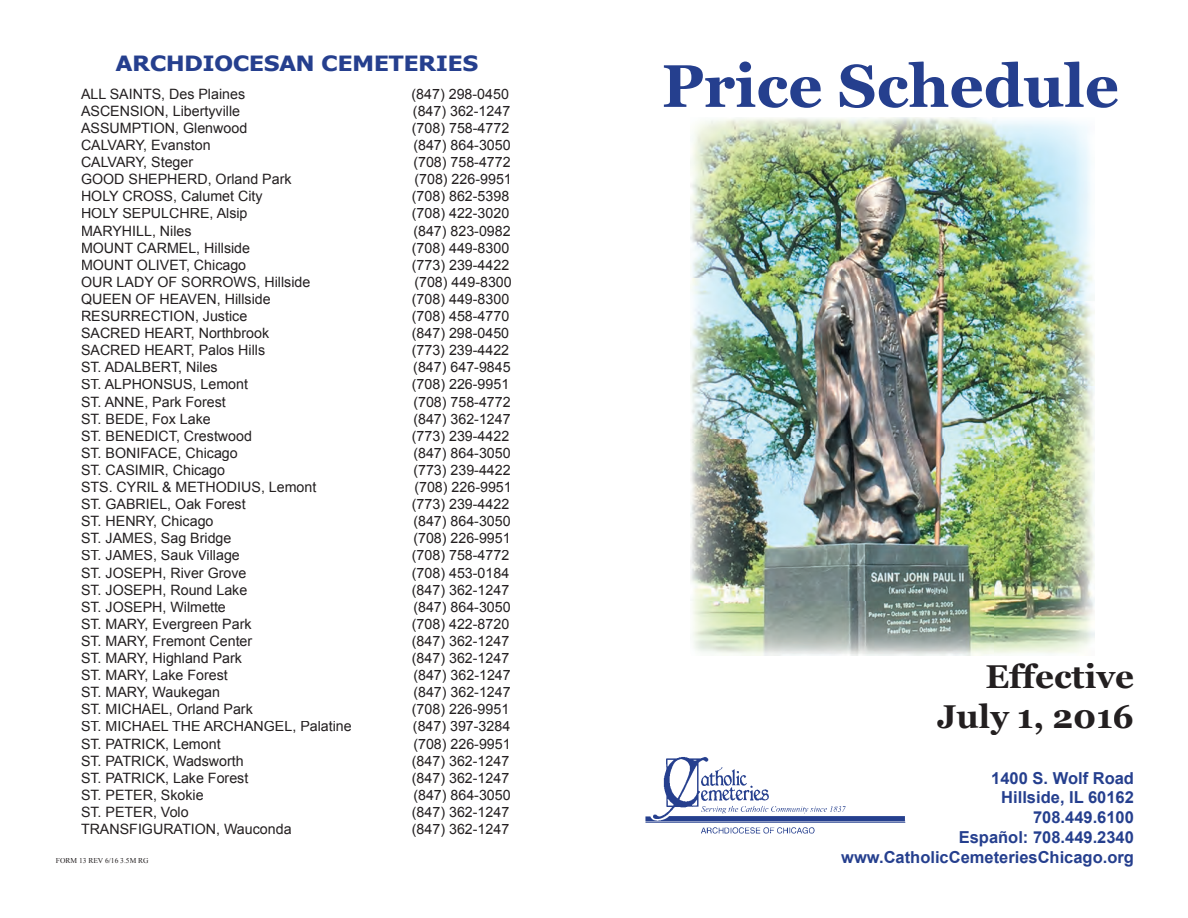
<style>
.page{position:relative;width:1188px;height:918px;background:#fff}
.page>*{position:absolute;margin:0;border:0;box-sizing:border-box;transform-origin:0 0}
.t1{font:700 60px "Georgia";color:#253f8e}
.t2{font:700 33px/39.6px "Georgia";color:#231f20;text-align:right}
.t3{font:700 21px "Tahoma";color:#253f8e;scale:1.15 1}
.t4{font:700 16.5px/19.8px "Arial";color:#253f8e;text-align:right}
.t5{font:14.25px "Arial";color:#231f20}
.t6{font:7.5px "Times New Roman";color:#231f20}
</style>
<div class="page">
<img style="left:645px;top:757px;width:261px;height:77px">
<img style="left:690px;top:117px;width:404px;height:539px">
<h3 class="t3" style="left:116px;top:48px;width:316px">ARCHDIOCESAN CEMETERIES</h3>
<p class="t5" style="left:81px;top:84px;width:166px">ALL SAINTS, Des Plaines</p>
<p class="t5" style="left:412px;top:84px;width:99px">(847) 298-0450</p>
<p class="t5" style="left:81px;top:101px;width:161px">ASCENSION, Libertyville</p>
<p class="t5" style="left:413px;top:101px;width:99px">(847) 362-1247</p>
<p class="t5" style="left:81px;top:119px;width:168px">ASSUMPTION, Glenwood</p>
<p class="t5" style="left:412px;top:119px;width:99px">(708) 758-4772</p>
<p class="t5" style="left:81px;top:136px;width:131px">CALVARY, Evanston</p>
<p class="t5" style="left:413px;top:136px;width:99px">(847) 864-3050</p>
<p class="t5" style="left:81px;top:153px;width:114px">CALVARY, Steger</p>
<p class="t5" style="left:413px;top:153px;width:99px">(708) 758-4772</p>
<p class="t5" style="left:81px;top:170px;width:212px">GOOD SHEPHERD, Orland Park</p>
<p class="t5" style="left:414px;top:170px;width:99px">(708) 226-9951</p>
<p class="t5" style="left:81px;top:187px;width:183px">HOLY CROSS, Calumet City</p>
<p class="t5" style="left:412px;top:187px;width:99px">(708) 862-5398</p>
<p class="t5" style="left:81px;top:204px;width:168px">HOLY SEPULCHRE, Alsip</p>
<p class="t5" style="left:412px;top:204px;width:99px">(708) 422-3020</p>
<p class="t5" style="left:81px;top:221px;width:112px">MARYHILL, Niles</p>
<p class="t5" style="left:413px;top:221px;width:99px">(847) 823-0982</p>
<p class="t5" style="left:81px;top:238px;width:171px">MOUNT CARMEL, Hillside</p>
<p class="t5" style="left:412px;top:238px;width:99px">(708) 449-8300</p>
<p class="t5" style="left:81px;top:255px;width:167px">MOUNT OLIVET, Chicago</p>
<p class="t5" style="left:412px;top:255px;width:99px">(773) 239-4422</p>
<p class="t5" style="left:81px;top:272px;width:231px">OUR LADY OF SORROWS, Hillside</p>
<p class="t5" style="left:414px;top:272px;width:99px">(708) 449-8300</p>
<p class="t5" style="left:81px;top:290px;width:191px">QUEEN OF HEAVEN, Hillside</p>
<p class="t5" style="left:412px;top:290px;width:99px">(708) 449-8300</p>
<p class="t5" style="left:81px;top:307px;width:168px">RESURRECTION, Justice</p>
<p class="t5" style="left:412px;top:307px;width:99px">(708) 458-4770</p>
<p class="t5" style="left:81px;top:324px;width:190px">SACRED HEART, Northbrook</p>
<p class="t5" style="left:412px;top:324px;width:99px">(847) 298-0450</p>
<p class="t5" style="left:81px;top:341px;width:186px">SACRED HEART, Palos Hills</p>
<p class="t5" style="left:412px;top:341px;width:99px">(773) 239-4422</p>
<p class="t5" style="left:81px;top:358px;width:138px">ST. ADALBERT, Niles</p>
<p class="t5" style="left:413px;top:358px;width:99px">(847) 647-9845</p>
<p class="t5" style="left:81px;top:375px;width:169px">ST. ALPHONSUS, Lemont</p>
<p class="t5" style="left:412px;top:375px;width:99px">(708) 226-9951</p>
<p class="t5" style="left:81px;top:392px;width:146px">ST. ANNE, Park Forest</p>
<p class="t5" style="left:413px;top:392px;width:99px">(708) 758-4772</p>
<p class="t5" style="left:81px;top:409px;width:131px">ST. BEDE, Fox Lake</p>
<p class="t5" style="left:413px;top:409px;width:99px">(847) 362-1247</p>
<p class="t5" style="left:81px;top:426px;width:173px">ST. BENEDICT, Crestwood</p>
<p class="t5" style="left:412px;top:426px;width:99px">(773) 239-4422</p>
<p class="t5" style="left:81px;top:443px;width:158px">ST. BONIFACE, Chicago</p>
<p class="t5" style="left:413px;top:443px;width:99px">(847) 864-3050</p>
<p class="t5" style="left:81px;top:461px;width:146px">ST. CASIMIR, Chicago</p>
<p class="t5" style="left:413px;top:461px;width:99px">(773) 239-4422</p>
<p class="t5" style="left:81px;top:478px;width:237px">STS. CYRIL &amp; METHODIUS, Lemont</p>
<p class="t5" style="left:414px;top:478px;width:99px">(708) 226-9951</p>
<p class="t5" style="left:81px;top:495px;width:166px">ST. GABRIEL, Oak Forest</p>
<p class="t5" style="left:412px;top:495px;width:99px">(773) 239-4422</p>
<p class="t5" style="left:81px;top:512px;width:134px">ST. HENRY, Chicago</p>
<p class="t5" style="left:413px;top:512px;width:99px">(847) 864-3050</p>
<p class="t5" style="left:81px;top:529px;width:152px">ST. JAMES, Sag Bridge</p>
<p class="t5" style="left:413px;top:529px;width:99px">(708) 226-9951</p>
<p class="t5" style="left:81px;top:546px;width:160px">ST. JAMES, Sauk Village</p>
<p class="t5" style="left:412px;top:546px;width:99px">(708) 758-4772</p>
<p class="t5" style="left:81px;top:563px;width:167px">ST. JOSEPH, River Grove</p>
<p class="t5" style="left:412px;top:563px;width:99px">(708) 453-0184</p>
<p class="t5" style="left:81px;top:580px;width:168px">ST. JOSEPH, Round Lake</p>
<p class="t5" style="left:412px;top:580px;width:99px">(847) 362-1247</p>
<p class="t5" style="left:81px;top:597px;width:146px">ST. JOSEPH, Wilmette</p>
<p class="t5" style="left:413px;top:597px;width:99px">(847) 864-3050</p>
<p class="t5" style="left:81px;top:614px;width:172px">ST. MARY, Evergreen Park</p>
<p class="t5" style="left:412px;top:614px;width:99px">(708) 422-8720</p>
<p class="t5" style="left:81px;top:632px;width:173px">ST. MARY, Fremont Center</p>
<p class="t5" style="left:412px;top:632px;width:99px">(847) 362-1247</p>
<p class="t5" style="left:81px;top:649px;width:163px">ST. MARY, Highland Park</p>
<p class="t5" style="left:412px;top:649px;width:99px">(847) 362-1247</p>
<p class="t5" style="left:81px;top:666px;width:148px">ST. MARY, Lake Forest</p>
<p class="t5" style="left:413px;top:666px;width:99px">(847) 362-1247</p>
<p class="t5" style="left:81px;top:683px;width:141px">ST. MARY, Waukegan</p>
<p class="t5" style="left:413px;top:683px;width:99px">(847) 362-1247</p>
<p class="t5" style="left:81px;top:700px;width:173px">ST. MICHAEL, Orland Park</p>
<p class="t5" style="left:412px;top:700px;width:99px">(708) 226-9951</p>
<p class="t5" style="left:81px;top:717px;width:272px">ST. MICHAEL THE ARCHANGEL, Palatine</p>
<p class="t5" style="left:413px;top:717px;width:99px">(847) 397-3284</p>
<p class="t5" style="left:81px;top:734px;width:141px">ST. PATRICK, Lemont</p>
<p class="t5" style="left:413px;top:734px;width:99px">(708) 226-9951</p>
<p class="t5" style="left:81px;top:751px;width:164px">ST. PATRICK, Wadsworth</p>
<p class="t5" style="left:412px;top:751px;width:99px">(847) 362-1247</p>
<p class="t5" style="left:81px;top:768px;width:169px">ST. PATRICK, Lake Forest</p>
<p class="t5" style="left:412px;top:768px;width:99px">(847) 362-1247</p>
<p class="t5" style="left:81px;top:785px;width:124px">ST. PETER, Skokie</p>
<p class="t5" style="left:413px;top:785px;width:99px">(847) 864-3050</p>
<p class="t5" style="left:81px;top:803px;width:109px">ST. PETER, Volo</p>
<p class="t5" style="left:412px;top:803px;width:99px">(847) 362-1247</p>
<p class="t5" style="left:81px;top:820px;width:212px">TRANSFIGURATION, Wauconda</p>
<p class="t5" style="left:412px;top:820px;width:99px">(847) 362-1247</p>
<p class="t6" style="left:56px;top:856px;width:94px">FORM 13 REV 6/16 3.5M RG</p>
<h1 class="t1" style="left:662px;top:48px;width:459px">Price Schedule</h1>
<h2 class="t2" style="left:937px;top:657px;width:198px">Effective<br>July 1, 2016</h2>
<p class="t4" style="left:841px;top:768px;width:294px">1400 S. Wolf Road<br>Hillside, IL 60162<br>708.449.6100<br>Español: 708.449.2340 www.CatholicCemeteriesChicago.org</p>
</div>
